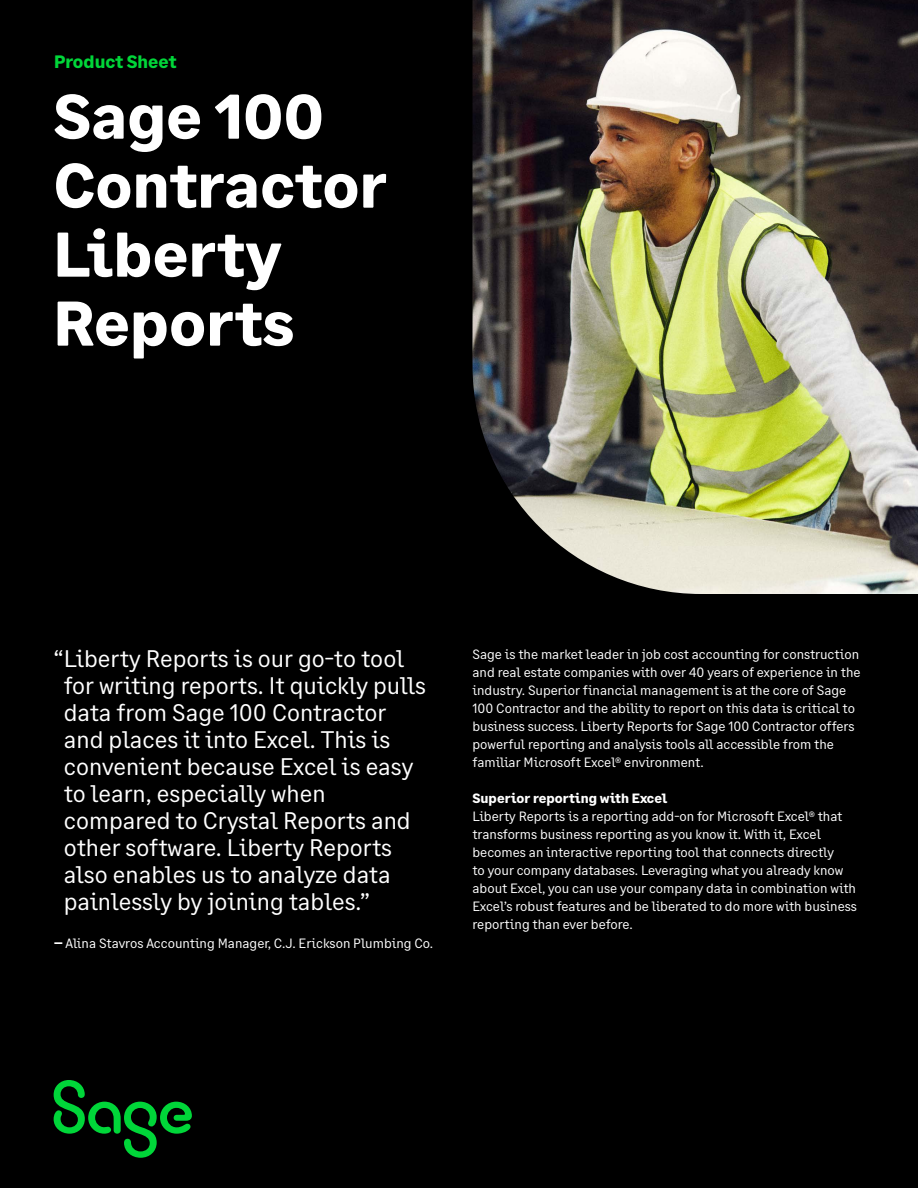
<style>
.page{position:relative;width:918px;height:1188px;background:#000}
.page>*{position:absolute;margin:0;border:0;box-sizing:border-box;transform-origin:0 0}
.t1{font:700 63px/69px "Sage Text";color:#fff}
.t2{font:24px/27px "Sage Text";color:#fff}
.t3{font:700 18px "Sage Text";color:#00d639}
.t4{font:13.5px/18px "Sage Text";color:#fff}
.t5{font:700 13.5px "Sage Text";color:#fff}
.s1{font-weight:700}
</style>
<div class="page">
<img style="left:472px;top:0;width:446px;height:594px">
<svg style="left:54px;top:1080px;width:138px;height:78px"></svg>
<h3 class="t3" style="left:54px;top:51px;width:124px">Product Sheet</h3>
<h1 class="t1" style="left:53px;top:83px;width:335px">Sage 100<br>Contractor<br>Liberty<br>Reports</h1>
<p class="t2" style="left:64px;top:646px;width:364px;text-indent:-10px">“Liberty Reports is our go-to tool for writing reports. It quickly pulls data from Sage 100 Contractor and places it into Excel. This is convenient because Excel is easy to learn, especially when compared to Crystal Reports and other software. Liberty Reports also enables us to analyze data painlessly by joining tables.”</p>
<p class="t4" style="left:54px;top:935px;width:381px"><span class="s1">–</span> Alina Stavros Accounting Manager, C.J. Erickson Plumbing Co.</p>
<p class="t4" style="left:472px;top:645px;width:390px">Sage is the market leader in job cost accounting for construction and real estate companies with over 40 years of experience in the industry. Superior financial management is at the core of Sage 100 Contractor and the ability to report on this data is critical to business success. Liberty Reports for Sage 100 Contractor offers powerful reporting and analysis tools all accessible from the familiar Microsoft Excel® environment.</p>
<p class="t5" style="left:472px;top:790px;width:196px">Superior reporting with Excel</p>
<p class="t4" style="left:472px;top:807px;width:386px">Liberty Reports is a reporting add-on for Microsoft Excel® that transforms business reporting as you know it. With it, Excel becomes an interactive reporting tool that connects directly<br>to your company databases. Leveraging what you already know about Excel, you can use your company data in combination with Excel’s robust features and be liberated to do more with business reporting than ever before.</p>
</div>
